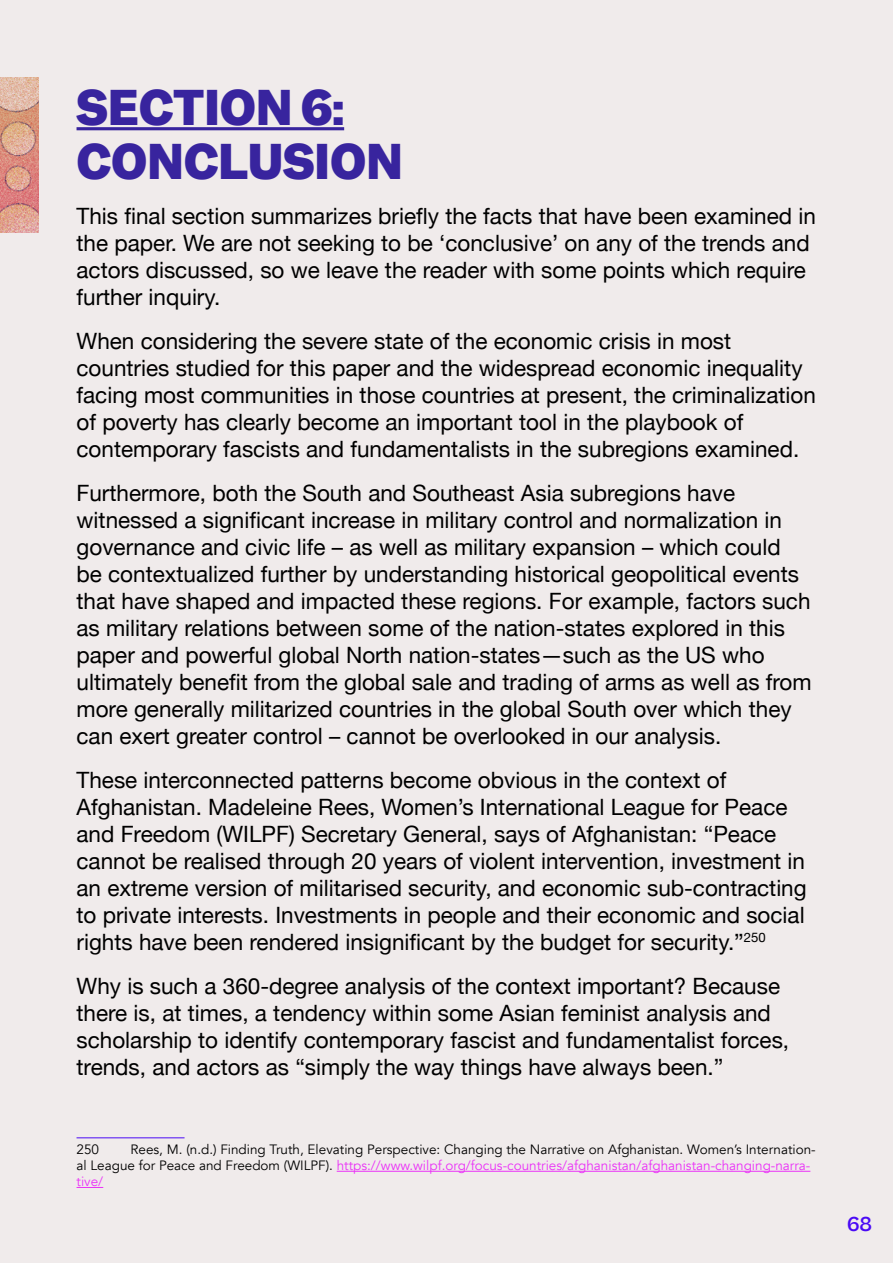
<style>
.page{position:relative;width:893px;height:1263px;background:#f0ebeb}
.page>*{position:absolute;margin:0;border:0;box-sizing:border-box;transform-origin:0 0}
.t1{font:700 45px/54px "Garnett";color:#38249e}
.t2{font:22.5px/27px "Helvetica Neue";color:#000}
.t3{font:500 18px "Garnett";color:#4a0af5}
.t4{font:13.5px/16.2px "Avenir";color:#000}
.s1{color:#ea32f7}
</style>
<div class="page">
<hr style="left:77px;top:127px;width:267px;height:3px;background:#38249e">
<hr style="left:77px;top:1137px;width:108px;height:1px;background:#4a0af5">
<hr style="left:337px;top:1171px;width:473px;height:1px;background:#ea32f7">
<svg style="left:77px;top:1187px;width:26px;height:1px"></svg>
<img style="left:0;top:78px;width:38px;height:155px">
<h1 class="t1" style="left:77px;top:81px;width:328px">SECTION 6:<br>CONCLUSION</h1>
<p class="t2" style="left:77px;top:203px;width:741px">This final section summarizes briefly the facts that have been examined in the paper. We are not seeking to be ‘conclusive’ on any of the trends and actors discussed, so we leave the reader with some points which require further inquiry.</p>
<p class="t2" style="left:77px;top:328px;width:741px">When considering the severe state of the economic crisis in most countries studied for this paper and the widespread economic inequality facing most communities in those countries at present, the criminalization of poverty has clearly become an important tool in the playbook of contemporary fascists and fundamentalists in the subregions examined.</p>
<p class="t2" style="left:77px;top:481px;width:737px">Furthermore, both the South and Southeast Asia subregions have witnessed a significant increase in military control and normalization in governance and civic life – as well as military expansion – which could be contextualized further by understanding historical geopolitical events that have shaped and impacted these regions. For example, factors such as military relations between some of the nation-states explored in this paper and powerful global North nation-states—such as the US who ultimately benefit from the global sale and trading of arms as well as from more generally militarized countries in the global South over which they can exert greater control – cannot be overlooked in our analysis.</p>
<p class="t2" style="left:77px;top:768px;width:732px">These interconnected patterns become obvious in the context of Afghanistan. Madeleine Rees, Women’s International League for Peace and Freedom (WILPF) Secretary General, says of Afghanistan: “Peace cannot be realised through 20 years of violent intervention, investment in an extreme version of militarised security, and economic sub-contracting to private interests. Investments in people and their economic and social rights have been rendered insignificant by the budget for security.”<sup>250</sup></p>
<p class="t2" style="left:77px;top:974px;width:714px">Why is such a 360-degree analysis of the context important? Because there is, at times, a tendency within some Asian feminist analysis and scholarship to identify contemporary fascist and fundamentalist forces, trends, and actors as “simply the way things have always been.”</p>
<p class="t4" style="left:77px;top:1141px;width:741px;text-indent:54px">Rees, M. (n.d.) Finding Truth, Elevating Perspective: Changing the Narrative on Afghanistan. Women’s Internation&shy;al League for Peace and Freedom (WILPF). <span class="s1">https://www.wilpf.org/focus-countries/afghanistan/afghanistan-changing-narra&shy;tive/</span></p>
<p class="t4" style="left:77px;top:1141px;width:24px">250</p>
<p class="t3" style="left:847px;top:1212px;width:27px">68</p>
</div>
